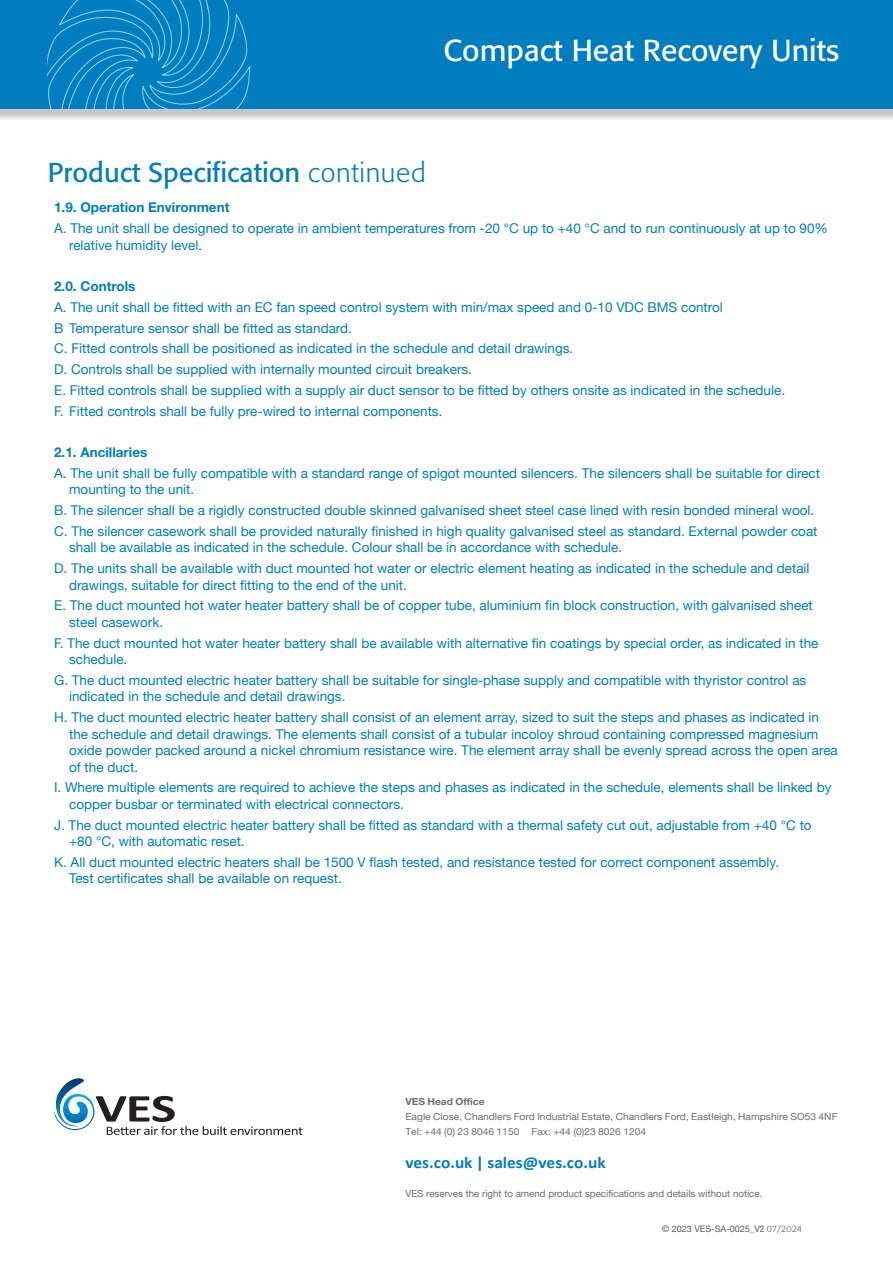
<style>
.page{position:relative;width:893px;height:1263px;background:#fff}
.page>*{position:absolute;margin:0;border:0;box-sizing:border-box;transform-origin:0 0}
.t1{font:30px "Formata";color:#fff}
.t2{font:27px "Formata";color:#007dbe}
.t3{font:700 16.5px "Calibri";color:#007dbe;scale:1.05 1}
.t4{font:13.5px/16.5px "Helvetica Neue";color:#007dbe}
.t5{font:700 13.5px "Helvetica Neue";color:#007dbe}
.t6{font:9.75px/15px "Helvetica Neue";color:#6c6d70;scale:1.05 1}
.t7{font:9.75px "Helvetica Neue";color:#6c6d70}
.t8{font:9px "Helvetica Neue";color:#57585a}
.s1{font-weight:300}
.s2{font-weight:700}
.s3{font-stretch:condensed}
.s4{font-family:"Formata";font-weight:300}
</style>
<div class="page">
<div style="left:0;top:0;width:893px;height:121px;background:#231f20;opacity:.25"></div>
<div style="left:0;top:0;width:893px;height:108px;background:#007dbe"></div>
<svg style="left:48px;top:0;width:203px;height:108px"></svg>
<svg style="left:54px;top:1078px;width:249px;height:57px"></svg>
<p class="t1" style="left:443px;top:32px;width:397px">Compact Heat Recovery Units</p>
<p class="t2" style="left:48px;top:156px;width:379px">Product Specification <span class="s1">continued</span></p>
<p class="t5" style="left:54px;top:199px;width:177px">1.9. Operation Environment</p>
<p class="t4" style="left:69px;top:221px;width:760px;text-indent:-15px">A. The unit shall be designed to operate in ambient temperatures from -20 °C up to +40 °C and to run continuously at up to 90% relative humidity level.</p>
<p class="t5" style="left:54px;top:278px;width:83px">2.0. Controls</p>
<p class="t4" style="left:54px;top:299px;width:670px">A. The unit shall be fitted with an EC fan speed control system with min/max speed and 0-10 VDC BMS control</p>
<p class="t4" style="left:54px;top:320px;width:299px">B Temperature sensor shall be fitted as standard.</p>
<p class="t4" style="left:54px;top:341px;width:521px">C. Fitted controls shall be positioned as indicated in the schedule and detail drawings.</p>
<p class="t4" style="left:54px;top:362px;width:419px">D. Controls shall be supplied with internally mounted circuit breakers.</p>
<p class="t4" style="left:54px;top:383px;width:732px">E. Fitted controls shall be supplied with a supply air duct sensor to be fitted by others onsite as indicated in the schedule.</p>
<p class="t4" style="left:54px;top:403px;width:390px">F. Fitted controls shall be fully pre-wired to internal components.</p>
<p class="t5" style="left:54px;top:444px;width:95px">2.1. Ancillaries</p>
<p class="t4" style="left:69px;top:466px;width:752px;text-indent:-15px">A. The unit shall be fully compatible with a standard range of spigot mounted silencers. The silencers shall be suitable for direct mounting to the unit.</p>
<p class="t4" style="left:54px;top:503px;width:762px">B. The silencer shall be a rigidly constructed double skinned galvanised sheet steel case lined with resin bonded mineral wool.</p>
<p class="t4" style="left:69px;top:524px;width:750px;text-indent:-15px">C. The silencer casework shall be provided naturally finished in high quality galvanised steel as standard. External powder coat shall be available as indicated in the schedule. Colour shall be in accordance with schedule.</p>
<p class="t4" style="left:69px;top:561px;width:742px;text-indent:-15px">D. The units shall be available with duct mounted hot water or electric element heating as indicated in the schedule and detail drawings, suitable for direct fitting to the end of the unit.</p>
<p class="t4" style="left:69px;top:598px;width:745px;text-indent:-15px">E. The duct mounted hot water heater battery shall be of copper tube, aluminium fin block construction, with galvanised sheet steel casework.</p>
<p class="t4" style="left:69px;top:635px;width:751px;text-indent:-15px">F. The duct mounted hot water heater battery shall be available with alternative fin coatings by special order, as indicated in the schedule.</p>
<p class="t4" style="left:69px;top:672px;width:739px;text-indent:-15px">G. The duct mounted electric heater battery shall be suitable for single-phase supply and compatible with thyristor control as indicated in the schedule and detail drawings.</p>
<p class="t4" style="left:69px;top:710px;width:770px;text-indent:-15px">H. The duct mounted electric heater battery shall consist of an element array, sized to suit the steps and phases as indicated in the schedule and detail drawings. The elements shall consist of a tubular incoloy shroud containing compressed magnesium oxide powder packed around a nickel chromium resistance wire. The element array shall be evenly spread across the open area of the duct.</p>
<p class="t4" style="left:69px;top:780px;width:764px;text-indent:-15px">I. Where multiple elements are required to achieve the steps and phases as indicated in the schedule, elements shall be linked by copper busbar or terminated with electrical connectors.</p>
<p class="t4" style="left:69px;top:817px;width:744px;text-indent:-15px">J. The duct mounted electric heater battery shall be fitted as standard with a thermal safety cut out, adjustable from +40 °C to +80 °C, with automatic reset.</p>
<p class="t4" style="left:69px;top:855px;width:711px;text-indent:-15px">K. All duct mounted electric heaters shall be 1500 V flash tested, and resistance tested for correct component assembly.<br>Test certificates shall be available on request.</p>
<p class="t6" style="left:405px;top:1095px;width:413px"><span class="s2">VES Head Office<br></span>Eagle Close, Chandlers Ford Industrial Estate, Chandlers Ford, Eastleigh, Hampshire SO53 4NF</p>
<p class="t6" style="left:405px;top:1125px;width:231px">Tel: +44 (0) 23 8046 1150 Fax: +44 (0)23 8026 1204</p>
<p class="t3" style="left:405px;top:1151px;width:192px">ves.co.uk | sales@ves.co.uk</p>
<p class="t7" style="left:405px;top:1186px;width:359px">VES reserves the right to amend product specifications and details without notice.</p>
<p class="t8" style="left:662px;top:1222px;width:141px">© 2023 VES-SA-0025_V<span class="s3">2</span> <span class="s4">07/2024</span></p>
</div>
